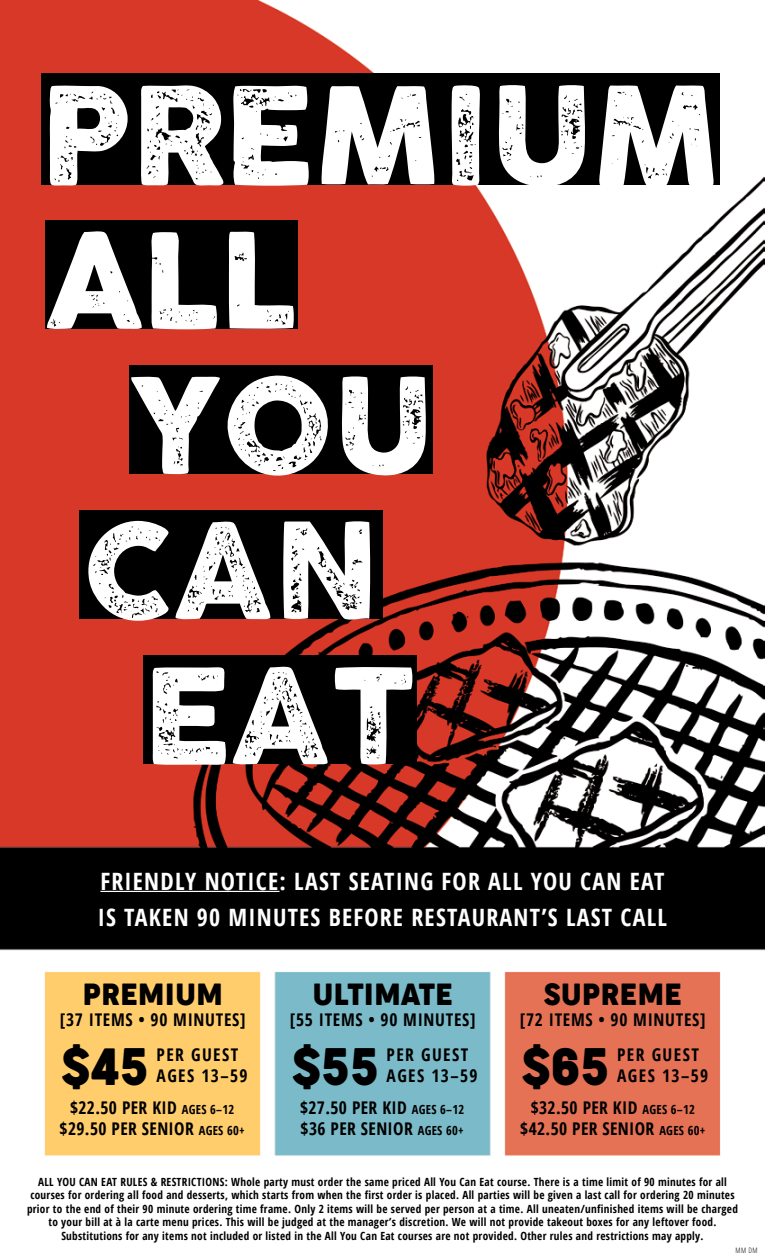
<style>
.page{position:relative;width:765px;height:1260px;background:#fff}
.page>*{position:absolute;margin:0;border:0;box-sizing:border-box;transform-origin:0 0}
.t1{font:133.38px "Cocogoose Pro Letterpress";color:#fff}
.t2{font:130px "Cocogoose Pro Letterpress";color:#fff}
.t3{font:49.25px "Cocogoose Narrow";color:#000}
.t4{font:28.88px "Cocogoose Narrow";color:#000}
.t5{font:700 condensed 23.88px "Open Sans";letter-spacing:.05em;color:#fff}
.t6{font:700 condensed 17.5px "Open Sans";letter-spacing:.02em;color:#000}
.t7{font:700 condensed 17.5px "Open Sans";letter-spacing:.04em;color:#000}
.t8{font:700 condensed 17.5px "Open Sans";letter-spacing:.08em;color:#000}
.t9{font:700 condensed 11.25px "Open Sans";letter-spacing:.025em;color:#000}
.t10{font:300 condensed 7.5px "Open Sans";color:#000}
.s1{font-size:12.5px}
</style>
<div class="page">
<img style="left:0;top:0;width:765px;height:1156px">
<hr style="left:100px;top:891px;width:179px;height:1px;background:#fff">
<div style="left:41px;top:74px;width:679px;height:111px;background:#000"></div>
<div style="left:45px;top:220px;width:253px;height:109px;background:#000"></div>
<div style="left:130px;top:365px;width:303px;height:109px;background:#000"></div>
<div style="left:79px;top:511px;width:303px;height:108px;background:#000"></div>
<div style="left:143px;top:656px;width:274px;height:108px;background:#000"></div>
<p class="t1" style="left:41px;top:43px;width:681px">PREMIUM</p>
<p class="t2" style="left:45px;top:190px;width:254px">ALL</p>
<p class="t2" style="left:130px;top:335px;width:305px">YOU</p>
<p class="t2" style="left:82px;top:480px;width:299px">CAN</p>
<p class="t2" style="left:143px;top:625px;width:275px">EAT</p>
<p class="t5" style="left:100px;top:864px;width:566px">FRIENDLY NOTICE: LAST SEATING FOR ALL YOU CAN EAT</p>
<p class="t5" style="left:98px;top:900px;width:571px">IS TAKEN 90 MINUTES BEFORE RESTAURANT’S LAST CALL</p>
<p class="t4" style="left:82px;top:973px;width:142px">PREMIUM</p>
<p class="t7" style="left:60px;top:1007px;width:187px">[37 ITEMS • 90 MINUTES]</p>
<p class="t3" style="left:61px;top:1031px;width:89px">$45</p>
<p class="t8" style="left:157px;top:1042px;width:83px">PER GUEST</p>
<p class="t7" style="left:157px;top:1063px;width:93px">AGES 13–59</p>
<p class="t6" style="left:70px;top:1095px;width:166px">$22.50 PER KID <span class="s1">AGES 6–12</span></p>
<p class="t6" style="left:60px;top:1116px;width:187px">$29.50 PER SENIOR <span class="s1">AGES 60+</span></p>
<p class="t4" style="left:313px;top:973px;width:142px">ULTIMATE</p>
<p class="t7" style="left:290px;top:1007px;width:187px">[55 ITEMS • 90 MINUTES]</p>
<p class="t3" style="left:292px;top:1031px;width:89px">$55</p>
<p class="t8" style="left:387px;top:1042px;width:83px">PER GUEST</p>
<p class="t7" style="left:387px;top:1063px;width:93px">AGES 13–59</p>
<p class="t6" style="left:300px;top:1095px;width:166px">$27.50 PER KID <span class="s1">AGES 6–12</span></p>
<p class="t6" style="left:301px;top:1116px;width:165px">$36 PER SENIOR <span class="s1">AGES 60+</span></p>
<p class="t4" style="left:543px;top:973px;width:140px">SUPREME</p>
<p class="t7" style="left:520px;top:1007px;width:187px">[72 ITEMS • 90 MINUTES]</p>
<p class="t3" style="left:521px;top:1031px;width:90px">$65</p>
<p class="t8" style="left:617px;top:1042px;width:83px">PER GUEST</p>
<p class="t7" style="left:617px;top:1063px;width:93px">AGES 13–59</p>
<p class="t6" style="left:531px;top:1095px;width:166px">$32.50 PER KID <span class="s1">AGES 6–12</span></p>
<p class="t6" style="left:520px;top:1116px;width:187px">$42.50 PER SENIOR <span class="s1">AGES 60+</span></p>
<p class="t9" style="left:38px;top:1174px;width:690px">ALL YOU CAN EAT RULES &amp; RESTRICTIONS: Whole party must order the same priced All You Can Eat course. There is a time limit of 90 minutes for all</p>
<p class="t9" style="left:30px;top:1187px;width:706px">courses for ordering all food and desserts, which starts from when the first order is placed. All parties will be given a last call for ordering 20 minutes</p>
<p class="t9" style="left:27px;top:1201px;width:712px">prior to the end of their 90 minute ordering time frame. Only 2 items will be served per person at a time. All uneaten/unfinished items will be charged</p>
<p class="t9" style="left:48px;top:1214px;width:670px">to your bill at à la carte menu prices. This will be judged at the manager’s discretion. We will not provide takeout boxes for any leftover food.</p>
<p class="t9" style="left:61px;top:1228px;width:644px">Substitutions for any items not included or listed in the All You Can Eat courses are not provided. Other rules and restrictions may apply.</p>
<p class="t10" style="left:736px;top:1245px;width:23px">MM DM</p>
</div>
